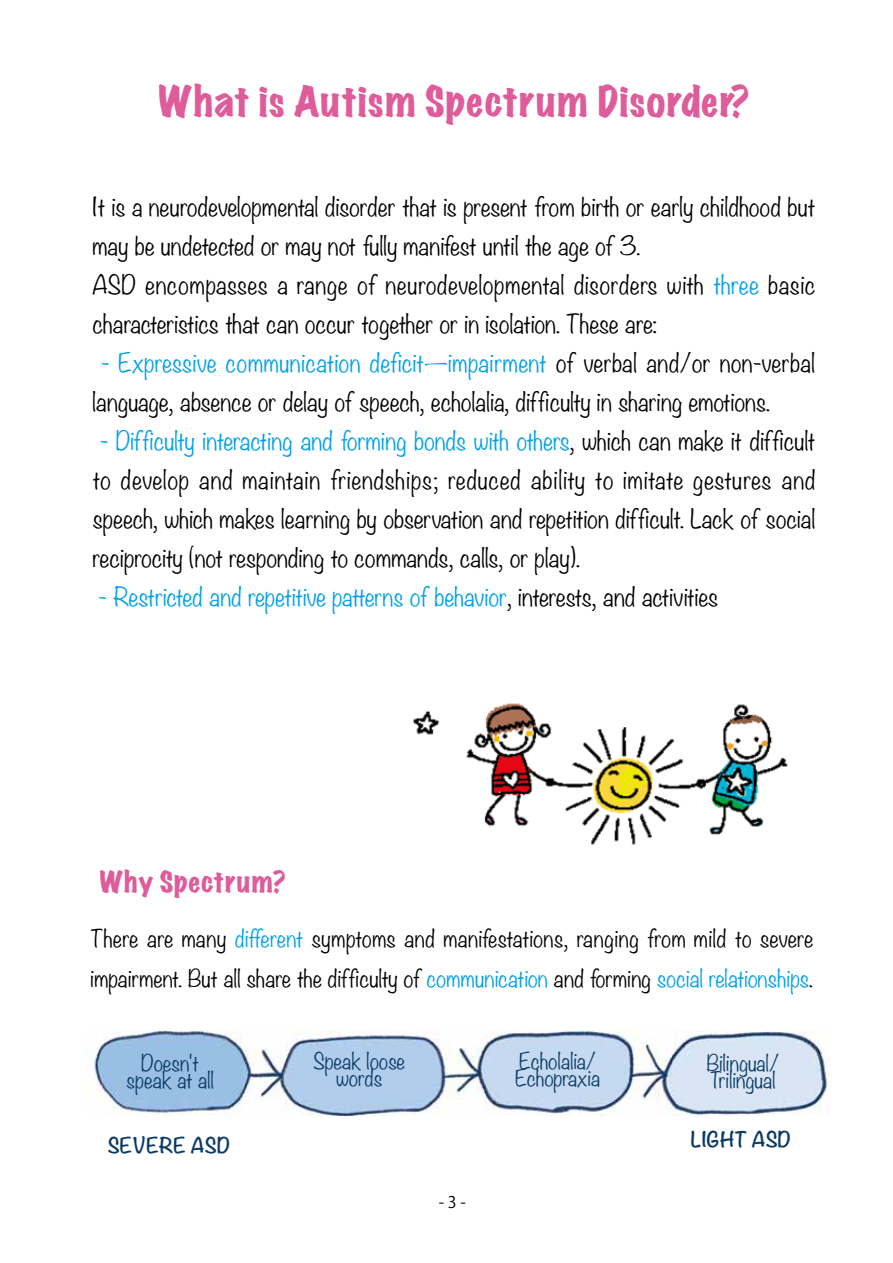
<style>
.page{position:relative;width:893px;height:1263px;background:#fff}
.page>*{position:absolute;margin:0;border:0;box-sizing:border-box;transform-origin:0 0}
.t1{font:expanded 38.25px "Marker Felt";letter-spacing:.035em;color:#dd5c99}
.t2{font:expanded 26.55px "Marker Felt";letter-spacing:.035em;color:#dd5c99}
.t3{font:300 23.4px/39px "Noteworthy";color:#000}
.t4{font:300 23.4px "Noteworthy";letter-spacing:-.02em;color:#00a0e9}
.t5{font:300 21.75px/39px "Noteworthy";color:#000}
.t6{font:300 20.25px/17px "Noteworthy";color:#0b3b65;text-align:center}
.t7{font:700 19.2px "Noteworthy";color:#0b3b65}
.t8{font:15.9px "Koz Go Pr 6 N";color:#000}
.s1{color:#00a0e9}
.s2{color:#000}
</style>
<div class="page">
<img style="left:86px;top:1030px;width:743px;height:85px">
<img style="left:413px;top:703px;width:375px;height:142px">
<h1 class="t1" style="left:159px;top:71px;width:592px">What is Autism Spectrum Disorder?</h1>
<p class="t3" style="left:92px;top:186px;width:724px">It is a neurodevelopmental disorder that is present from birth or early childhood but may be undetected or may not fully manifest until the age of 3.<br>ASD encompasses a range of neurodevelopmental disorders with <span class="s1">three</span> basic characteristics that can occur together or in isolation. These are:</p>
<p class="t3" style="left:92px;top:342px;width:724px;text-indent:9px"><span class="s1">- Expressive communication deficit—impairment</span> of verbal and/or non-verbal language, absence or delay of speech, echolalia, difficulty in sharing emotions.</p>
<p class="t3" style="left:92px;top:420px;width:724px;text-align:justify;text-indent:8px"><span class="s1">- Difficulty interacting and forming bonds with others</span>, which can make it difficult to develop and maintain friendships; reduced ability to imitate gestures and speech, which makes learning by observation and repetition difficult. Lack of social reciprocity (not responding to commands, calls, or play).</p>
<p class="t4" style="left:99px;top:576px;width:621px">- Restricted and repetitive patterns of behavior<span class="s2">, interests, and activities</span></p>
<p class="t2" style="left:100px;top:861px;width:187px">Why Spectrum?</p>
<p class="t5" style="left:91px;top:919px;width:724px">There are many <span class="s1">different</span> symptoms and manifestations, ranging from mild to severe impairment. But all share the difficulty of <span class="s1">communication</span> and forming <span class="s1">social relationships</span>.</p>
<p class="t6" style="left:126px;top:1054px;width:89px">Doesn't speak at all</p>
<p class="t7" style="left:108px;top:1128px;width:124px">SEVERE ASD</p>
<p class="t6" style="left:313px;top:1052px;width:93px">Speak loose words</p>
<p class="t6" style="left:515px;top:1052px;width:86px;text-align:left">Echolalia/<br>Echopraxia</p>
<p class="t6" style="left:707px;top:1054px;width:74px;text-align:left">Bilingual/<br>Trilingual</p>
<p class="t7" style="left:691px;top:1122px;width:102px">LIGHT ASD</p>
<p class="t8" style="left:439px;top:1193px;width:29px">- 3 -</p>
</div>
